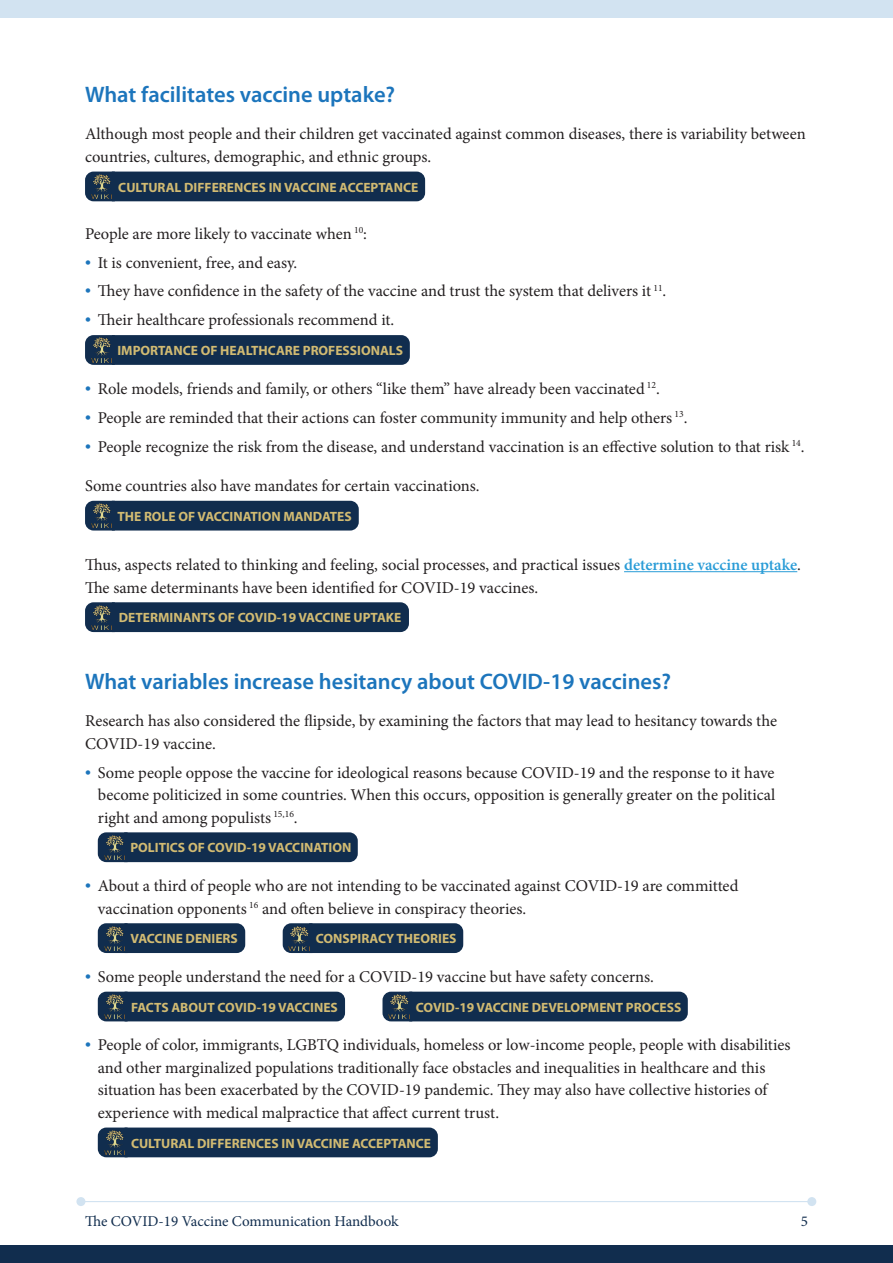
<style>
.page{position:relative;width:893px;height:1263px;background:#fff}
.page>*{position:absolute;margin:0;border:0;box-sizing:border-box;transform-origin:0 0}
.SubHeading_MediumBlu{font:600 22.5px "Myriad Pro";color:#1c75bc}
.Main_Paragraph{font:16.5px/22.5px "Minion Pro";color:#231f20}
.t1{font:15px "Minion Pro";color:#112d4e}
.t2{font:700 13.5px "Myriad Pro";color:#d2bb72}
.s1{font-family:"Myriad Pro";font-size:21px;color:#1c75bc}
.s2{font-weight:600;color:#299cd7}
</style>
<div class="page">
<div style="left:0;top:1246px;width:893px;height:17px;background:#112d4e"></div>
<hr style="left:81px;top:1201px;width:731px;height:1px;background:#d2e3f1">
<div style="left:76px;top:1197px;width:9px;height:9px;background:#d2e3f1;border-radius:50%"></div>
<div style="left:807px;top:1197px;width:9px;height:9px;background:#d2e3f1;border-radius:50%"></div>
<div style="left:0;top:0;width:893px;height:17px;background:#d2e3f1"></div>
<hr style="left:624px;top:571px;width:173px;height:1px;background:#299cd7">
<div style="left:85px;top:172px;width:340px;height:29px;background:#112d4e"></div>
<img style="left:91px;top:174px;width:21px;height:25px">
<svg style="left:85px;top:335px;width:325px;height:30px;background:#143050"></svg>
<img style="left:91px;top:338px;width:21px;height:24px">
<div style="left:85px;top:501px;width:274px;height:29px;background:#112d4e"></div>
<img style="left:91px;top:504px;width:21px;height:24px">
<div style="left:85px;top:602px;width:324px;height:30px;background:#112d4e"></div>
<img style="left:91px;top:605px;width:21px;height:24px">
<div style="left:98px;top:832px;width:260px;height:30px;background:#112d4e"></div>
<img style="left:104px;top:835px;width:20px;height:24px">
<div style="left:98px;top:923px;width:147px;height:30px;background:#112d4e"></div>
<img style="left:104px;top:926px;width:20px;height:24px">
<div style="left:283px;top:923px;width:180px;height:30px;background:#112d4e"></div>
<img style="left:289px;top:926px;width:20px;height:24px">
<div style="left:98px;top:992px;width:247px;height:29px;background:#112d4e"></div>
<img style="left:104px;top:994px;width:20px;height:25px">
<div style="left:382px;top:992px;width:306px;height:29px;background:#112d4e"></div>
<img style="left:389px;top:994px;width:20px;height:25px">
<div style="left:98px;top:1127px;width:340px;height:30px;background:#112d4e"></div>
<img style="left:104px;top:1130px;width:20px;height:24px">
<p class="SubHeading_MediumBlu" style="left:85px;top:80px;width:312px">What facilitates vaccine uptake?</p>
<p class="Main_Paragraph" style="left:85px;top:123px;width:722px">Although most people and their children get vaccinated against common diseases, there is variability between countries, cultures, demographic, and ethnic groups.</p>
<p class="t2" style="left:118px;top:178px;width:302px">CULTURAL DIFFERENCES IN VACCINE ACCEPTANCE</p>
<p class="Main_Paragraph" style="left:85px;top:222px;width:284px">People are more likely to vaccinate when <sup>10</sup>:</p>
<p class="Main_Paragraph" style="left:85px;top:251px;width:214px"><span class="s1">•</span> It is convenient, free, and easy.</p>
<p class="Main_Paragraph" style="left:85px;top:280px;width:583px"><span class="s1">•</span> They have confidence in the safety of the vaccine and trust the system that delivers it <sup>11</sup>.</p>
<p class="Main_Paragraph" style="left:85px;top:309px;width:311px"><span class="s1">•</span> Their healthcare professionals recommend it.</p>
<p class="t2" style="left:117px;top:342px;width:287px">IMPORTANCE OF HEALTHCARE PROFESSIONALS</p>
<p class="Main_Paragraph" style="left:85px;top:377px;width:576px"><span class="s1">•</span> Role models, friends and family, or others “like them” have already been vaccinated <sup>12</sup>.</p>
<p class="Main_Paragraph" style="left:85px;top:406px;width:604px"><span class="s1">•</span> People are reminded that their actions can foster community immunity and help others <sup>13</sup>.</p>
<p class="Main_Paragraph" style="left:85px;top:435px;width:721px"><span class="s1">•</span> People recognize the risk from the disease, and understand vaccination is an effective solution to that risk <sup>14</sup>.</p>
<p class="Main_Paragraph" style="left:85px;top:475px;width:396px">Some countries also have mandates for certain vaccinations.</p>
<p class="t2" style="left:117px;top:507px;width:236px">THE ROLE OF VACCINATION MANDATES</p>
<p class="Main_Paragraph" style="left:85px;top:554px;width:717px">Thus, aspects related to thinking and feeling, social processes, and practical issues <span class="s2">determine vaccine uptake</span>.<br>The same determinants have been identified for COVID-19 vaccines.</p>
<p class="t2" style="left:119px;top:609px;width:284px">DETERMINANTS OF COVID-19 VACCINE UPTAKE</p>
<p class="SubHeading_MediumBlu" style="left:85px;top:667px;width:588px">What variables increase hesitancy about COVID-19 vaccines?</p>
<p class="Main_Paragraph" style="left:85px;top:710px;width:694px">Research has also considered the flipside, by examining the factors that may lead to hesitancy towards the<br>COVID-19 vaccine.</p>
<p class="Main_Paragraph" style="left:98px;top:761px;width:679px;text-align:justify;text-indent:-13px"><span class="s1">•</span> Some people oppose the vaccine for ideological reasons because COVID-19 and the response to it have become politicized in some countries. When this occurs, opposition is generally greater on the political right and among populists <sup>15,16</sup>.</p>
<p class="t2" style="left:130px;top:839px;width:223px">POLITICS OF COVID-19 VACCINATION</p>
<p class="Main_Paragraph" style="left:98px;top:874px;width:642px;text-indent:-13px"><span class="s1">•</span> About a third of people who are not intending to be vaccinated against COVID-19 are committed vaccination opponents <sup>16</sup> and often believe in conspiracy theories.</p>
<p class="t2" style="left:131px;top:930px;width:109px">VACCINE DENIERS</p>
<p class="t2" style="left:316px;top:930px;width:142px">CONSPIRACY THEORIES</p>
<p class="Main_Paragraph" style="left:85px;top:965px;width:570px"><span class="s1">•</span> Some people understand the need for a COVID-19 vaccine but have safety concerns.</p>
<p class="t2" style="left:131px;top:998px;width:208px">FACTS ABOUT COVID-19 VACCINES</p>
<p class="t2" style="left:416px;top:998px;width:267px">COVID-19 VACCINE DEVELOPMENT PROCESS</p>
<p class="Main_Paragraph" style="left:98px;top:1034px;width:694px;text-indent:-13px"><span class="s1">•</span> People of color, immigrants, LGBTQ individuals, homeless or low-income people, people with disabilities and other marginalized populations traditionally face obstacles and inequalities in healthcare and this situation has been exacerbated by the COVID-19 pandemic. They may also have collective histories of experience with medical malpractice that affect current trust.</p>
<p class="t2" style="left:131px;top:1134px;width:302px">CULTURAL DIFFERENCES IN VACCINE ACCEPTANCE</p>
<p class="t1" style="left:85px;top:1211px;width:315px">The COVID-19 Vaccine Communication Handbook</p>
<p class="t1" style="left:801px;top:1211px;width:9px">5</p>
</div>
